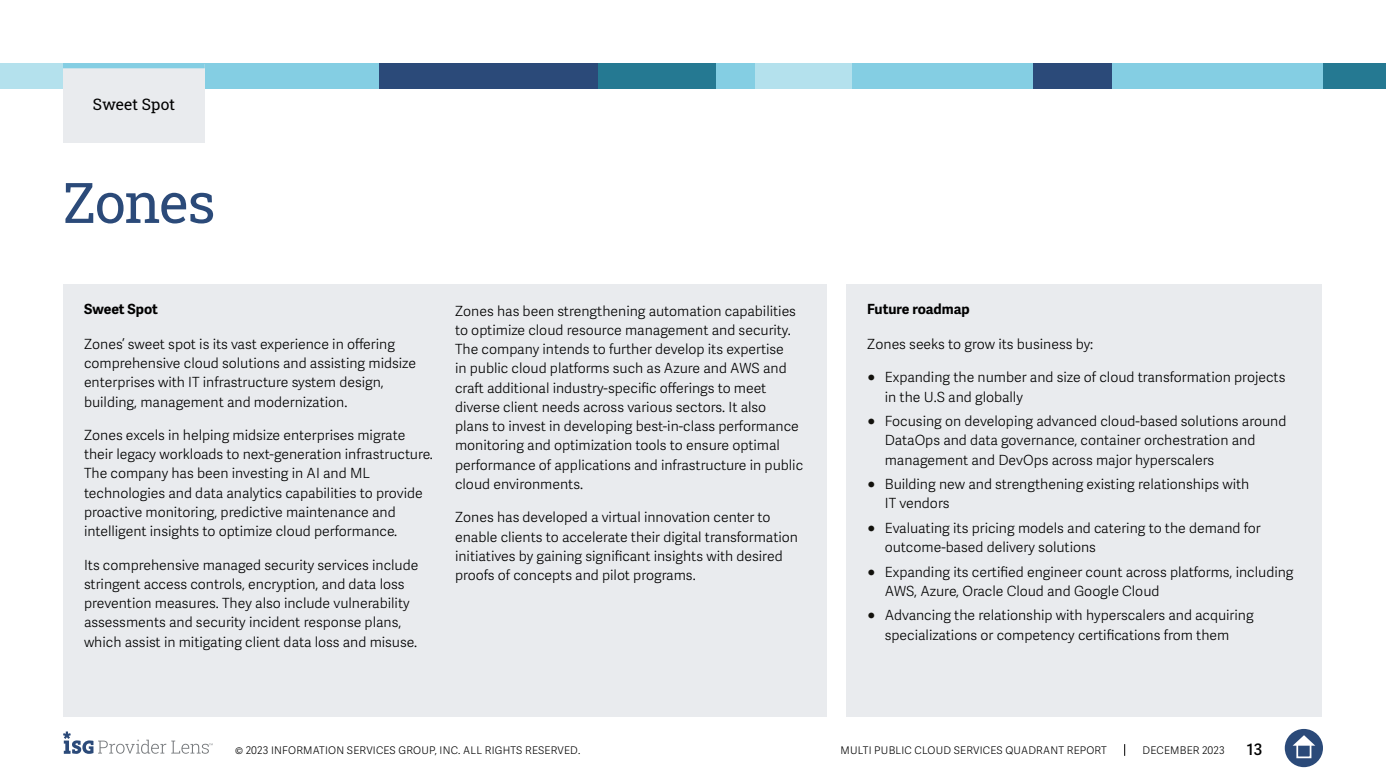
<style>
.page{position:relative;width:1386px;height:780px;background:#fff}
.page>*{position:absolute;margin:0;border:0;box-sizing:border-box;transform-origin:0 0}
.t1{font:56px "Roboto Slab ISG P Regular";letter-spacing:-.02em;color:#2b4a79}
.t2{font:15.75px "Roboto Slab ISG P Regular";color:#000}
.t3{font:600 15.75px "Adelle Sans";color:#000}
.t4{font:300 14px/19.2px "Adelle Sans";color:#000}
.t5{font:700 14px "Adelle Sans";color:#000}
.t6{font:300 10.5px "Adelle Sans";letter-spacing:.02em;color:#000}
.s1{font-weight:700;color:#12110c}
</style>
<div class="page">
<svg style="left:1124px;top:744px;width:1px;height:12px"></svg>
<div style="left:1285px;top:729px;width:38px;height:38px;background:#2b4a79;border-radius:50%"></div>
<svg style="left:1293px;top:735px;width:22px;height:10px"></svg>
<div style="left:1296px;top:743px;width:15px;height:15px;border:2px solid #fff"></div>
<svg style="left:63px;top:731px;width:150px;height:23px"></svg>
<div style="left:1047px;top:63px;width:276px;height:26px;background:#84cee3"></div>
<div style="left:0;top:63px;width:158px;height:26px;background:#b4e1ed"></div>
<div style="left:158px;top:63px;width:233px;height:26px;background:#84cee3"></div>
<div style="left:850px;top:63px;width:184px;height:26px;background:#84cee3"></div>
<div style="left:1323px;top:63px;width:63px;height:26px;background:#257992"></div>
<div style="left:1033px;top:63px;width:79px;height:26px;background:#2b4a79"></div>
<div style="left:754px;top:63px;width:98px;height:26px;background:#b4e1ed"></div>
<div style="left:598px;top:63px;width:157px;height:26px;background:#84cee3"></div>
<div style="left:598px;top:63px;width:118px;height:26px;background:#257992"></div>
<div style="left:379px;top:63px;width:219px;height:26px;background:#2b4a79"></div>
<div style="left:63px;top:64px;width:142px;height:79px;background:#e9ebee"></div>
<div style="left:63px;top:63px;width:142px;height:5px;background:#84cee3"></div>
<div style="left:846px;top:284px;width:476px;height:433px;background:#e9ebee"></div>
<div style="left:63px;top:284px;width:763px;height:433px;background:#e9ebee"></div>
<p class="t2" style="left:93px;top:93px;width:84px">Sweet Spot</p>
<h1 class="t1" style="left:63px;top:164px;width:154px">Zones</h1>
<p class="t5" style="left:84px;top:300px;width:76px">Sweet Spot</p>
<p class="t4" style="left:84px;top:335px;width:334px">Zones’ sweet spot is its vast experience in offering comprehensive cloud solutions and assisting midsize enterprises with IT infrastructure system design, building, management and modernization.</p>
<p class="t4" style="left:84px;top:426px;width:351px">Zones excels in helping midsize enterprises migrate their legacy workloads to next-generation infrastructure.<br>The company has been investing in AI and ML technologies and data analytics capabilities to provide proactive monitoring, predictive maintenance and intelligent insights to optimize cloud performance.</p>
<p class="t4" style="left:84px;top:555px;width:336px">Its comprehensive managed security services include stringent access controls, encryption, and data loss prevention measures. They also include vulnerability assessments and security incident response plans, which assist in mitigating client data loss and misuse.</p>
<p class="t4" style="left:455px;top:301px;width:350px">Zones has been strengthening automation capabilities to optimize cloud resource management and security.<br>The company intends to further develop its expertise<br>in public cloud platforms such as Azure and AWS and craft additional industry-specific offerings to meet diverse client needs across various sectors. It also plans to invest in developing best-in-class performance monitoring and optimization tools to ensure optimal performance of applications and infrastructure in public cloud environments.</p>
<p class="t4" style="left:455px;top:508px;width:345px">Zones has developed a virtual innovation center to enable clients to accelerate their digital transformation initiatives by gaining significant insights with desired proofs of concepts and pilot programs.</p>
<p class="t5" style="left:867px;top:300px;width:104px">Future roadmap</p>
<p class="t4" style="left:867px;top:335px;width:228px">Zones seeks to grow its business by:</p>
<p class="t4" style="left:885px;top:368px;width:402px;text-indent:-18px"><span class="s1">●</span> Expanding the number and size of cloud transformation projects in the U.S and globally</p>
<p class="t4" style="left:885px;top:412px;width:403px;text-indent:-18px"><span class="s1">●</span> Focusing on developing advanced cloud-based solutions around<br>DataOps and data governance, container orchestration and management and DevOps across major hyperscalers</p>
<p class="t4" style="left:885px;top:475px;width:366px;text-indent:-18px"><span class="s1">●</span> Building new and strengthening existing relationships with<br>IT vendors</p>
<p class="t4" style="left:885px;top:518px;width:377px;text-indent:-18px"><span class="s1">●</span> Evaluating its pricing models and catering to the demand for outcome-based delivery solutions</p>
<p class="t4" style="left:885px;top:562px;width:410px;text-indent:-18px"><span class="s1">●</span> Expanding its certified engineer count across platforms, including<br>AWS, Azure, Oracle Cloud and Google Cloud</p>
<p class="t4" style="left:867px;top:606px;width:388px;text-align:center"><span class="s1">●</span> Advancing the relationship with hyperscalers and acquiring specializations or competency certifications from them</p>
<p class="t6" style="left:235px;top:744px;width:347px">© 2023 INFORMATION SERVICES GROUP, INC. ALL RIGHTS RESERVED.</p>
<p class="t6" style="left:841px;top:744px;width:268px">MULTI PUBLIC CLOUD SERVICES QUADRANT REPORT</p>
<p class="t6" style="left:1143px;top:744px;width:84px">DECEMBER 2023</p>
<p class="t3" style="left:1247px;top:740px;width:17px">13</p>
</div>
